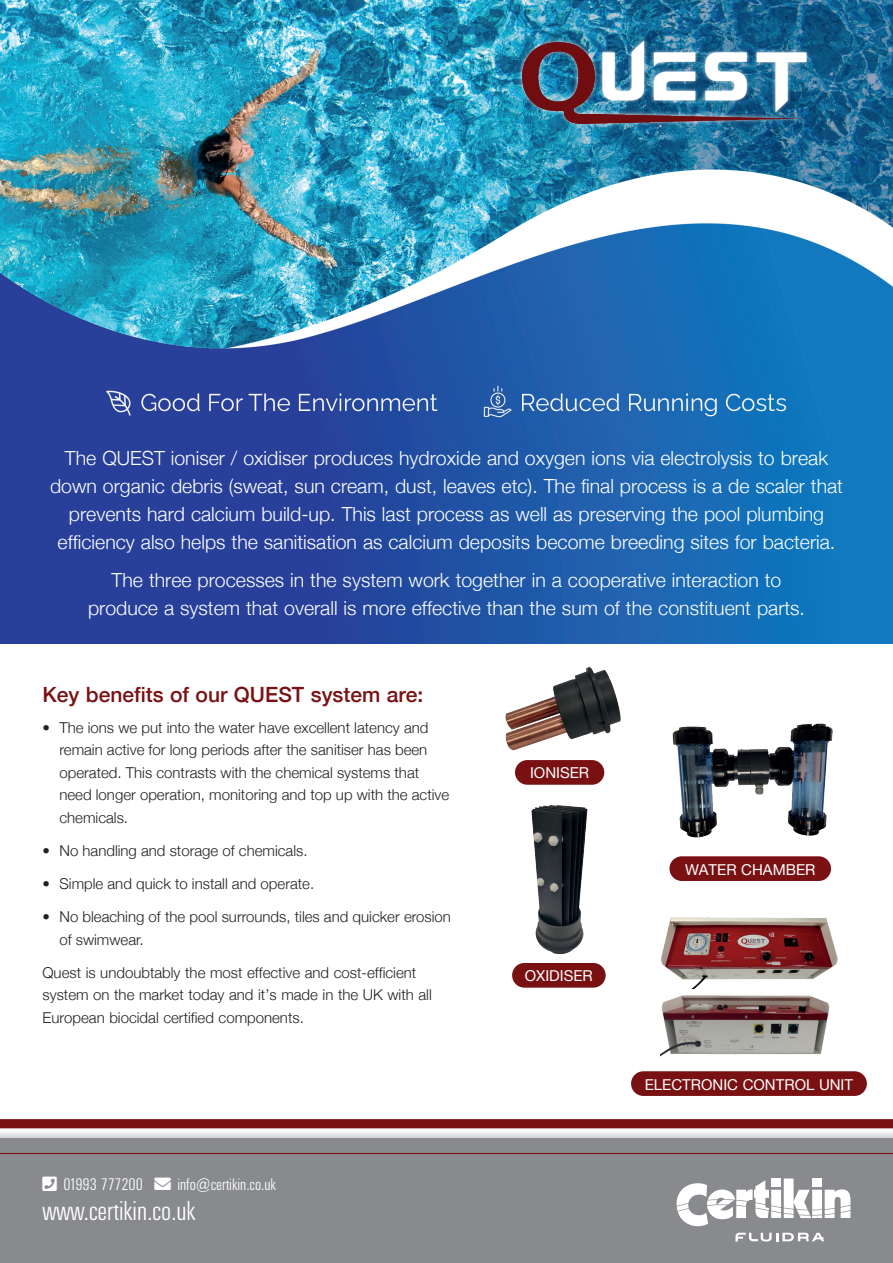
<style>
.page{position:relative;width:893px;height:1263px;background:#fff}
.page>*{position:absolute;margin:0;border:0;box-sizing:border-box;transform-origin:0 0}
.t1{font:300 27px "Univers Condensed BQ";color:#fff}
.t2{font:500 21px "Helvetica Neue";color:#791113}
.t3{font:300 19.5px/27.9px "Helvetica Neue";color:#fff;text-align:center}
.t4{font:300 16.5px "Univers Condensed BQ";color:#fff}
.t5{font:300 15px/22.5px "Helvetica Neue";color:#231f20}
.t6{font:15px "Helvetica Neue";color:#fff}
</style>
<div class="page">
<img style="left:0;top:0;width:446px;height:161px">
<img style="left:446px;top:0;width:447px;height:161px">
<img style="left:514px;top:35px;width:300px;height:96px">
<img style="left:0;top:161px;width:893px;height:482px">
<div style="left:515px;top:760px;width:89px;height:25px;background:#791113;border-radius:12px"></div>
<div style="left:512px;top:963px;width:94px;height:25px;background:#791113;border-radius:12px"></div>
<div style="left:669px;top:856px;width:162px;height:25px;background:#791113;border-radius:12px"></div>
<div style="left:631px;top:1071px;width:236px;height:25px;background:#791113;border-radius:12px"></div>
<img style="left:531px;top:805px;width:57px;height:150px">
<img style="left:672px;top:723px;width:161px;height:115px">
<img style="left:661px;top:917px;width:176px;height:70px">
<img style="left:661px;top:987px;width:169px;height:69px">
<img style="left:505px;top:667px;width:116px;height:84px">
<div style="left:0;top:1129px;width:893px;height:134px;background:#231f20;opacity:.2"></div>
<div style="left:0;top:1138px;width:893px;height:125px;background:#888a8d"></div>
<svg style="left:677px;top:1178px;width:173px;height:48px"></svg>
<svg style="left:735px;top:1233px;width:89px;height:8px"></svg>
<hr style="left:0;top:1153px;width:893px;height:1px;background:#791113">
<div style="left:0;top:1119px;width:893px;height:9px;background:#791113"></div>
<p class="t3" style="left:50px;top:443px;width:794px">The QUEST ioniser / oxidiser produces hydroxide and oxygen ions via electrolysis to break down organic debris (sweat, sun cream, dust, leaves etc). The final process is a de scaler that prevents hard calcium build-up. This last process as well as preserving the pool plumbing efficiency also helps the sanitisation as calcium deposits become breeding sites for bacteria.</p>
<h3 class="t3" style="left:88px;top:565px;width:718px">The three processes in the system work together in a cooperative interaction to produce a system that overall is more effective than the sum of the constituent parts.</h3>
<h2 class="t2" style="left:43px;top:677px;width:382px">Key benefits of our QUEST system are:</h2>
<p class="t5" style="left:59px;top:715px;width:391px;text-indent:-17px">• The ions we put into the water have excellent latency and remain active for long periods after the sanitiser has been operated. This contrasts with the chemical systems that need longer operation, monitoring and top up with the active chemicals.</p>
<p class="t5" style="left:43px;top:838px;width:267px">• No handling and storage of chemicals.</p>
<p class="t5" style="left:43px;top:871px;width:273px">• Simple and quick to install and operate.</p>
<p class="t5" style="left:59px;top:904px;width:393px;text-indent:-17px">• No bleaching of the pool surrounds, tiles and quicker erosion of swimwear.</p>
<p class="t5" style="left:43px;top:960px;width:391px">Quest is undoubtably the most effective and cost-efficient system on the market today and it’s made in the UK with all<br>European biocidal certified components.</p>
<p class="t4" style="left:63px;top:1176px;width:214px">01993 777200 → info@certikin.co.uk</p>
<h1 class="t1" style="left:43px;top:1196px;width:155px">www.certikin.co.uk</h1>
<p class="t6" style="left:530px;top:762px;width:61px">IONISER</p>
<p class="t6" style="left:525px;top:965px;width:70px">OXIDISER</p>
<p class="t6" style="left:685px;top:858px;width:132px">WATER CHAMBER</p>
<p class="t6" style="left:645px;top:1073px;width:210px">ELECTRONIC CONTROL UNIT</p>
</div>
